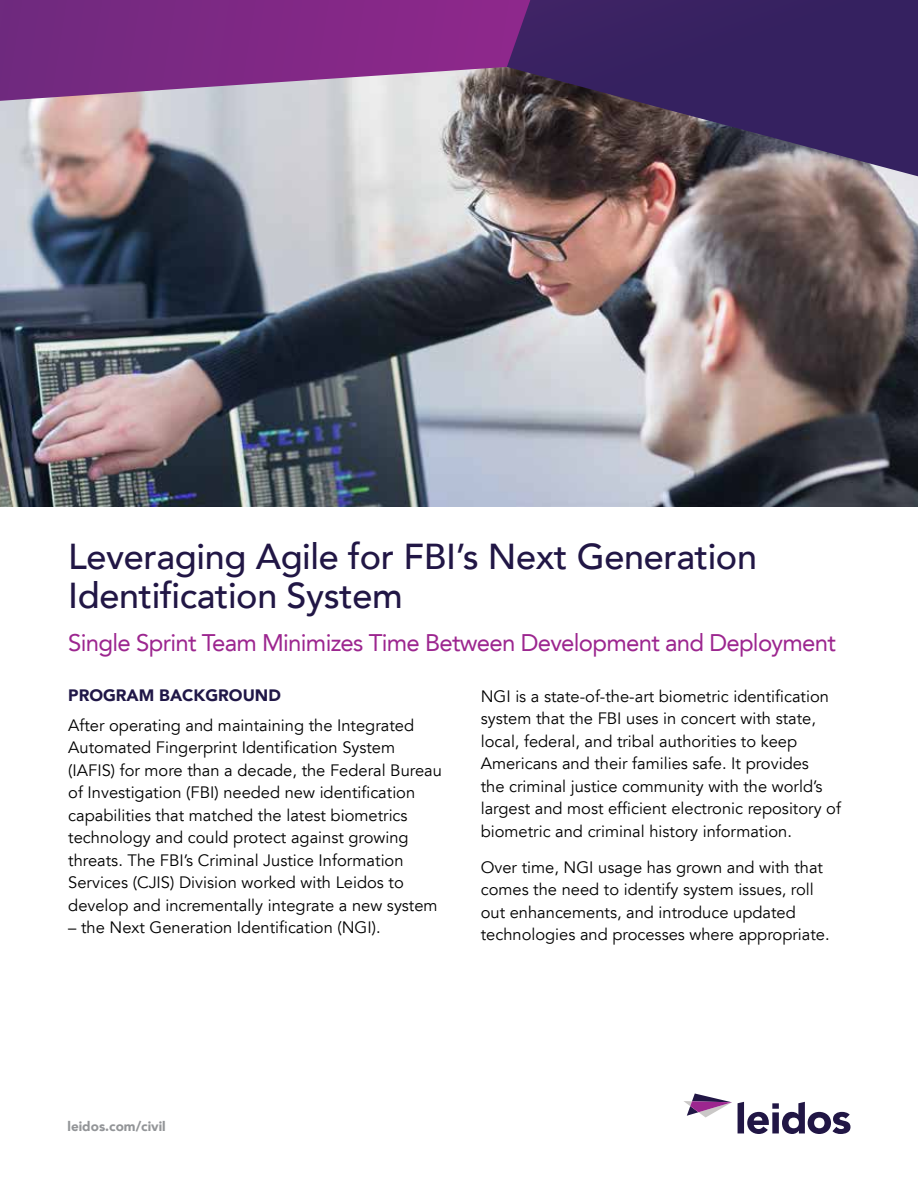
<style>
.page{position:relative;width:918px;height:1188px;background:#fff}
.page>*{position:absolute;margin:0;border:0;box-sizing:border-box;transform-origin:0 0}
.t1{font:500 36px/39px "Avenir LT";letter-spacing:-.01em;color:#211645}
.t2{font:24px "Avenir LT";letter-spacing:-.03em;color:#9c268f}
.t3{font:16.5px/22.5px "Avenir LT";color:#000}
.t4{font:900 16.5px "Avenir LT";color:#201747}
.t5{font:900 13.5px "Avenir LT";color:#939598}
</style>
<div class="page">
<img style="left:0;top:101px;width:918px;height:406px">
<svg style="left:738px;top:1102px;width:112px;height:32px"></svg>
<svg style="left:684px;top:1094px;width:48px;height:24px"></svg>
<svg style="left:506px;top:0;width:412px;height:176px;background:#402e59"></svg>
<svg style="left:0;top:0;width:530px;height:101px;background:#88428d"></svg>
<h1 class="t1" style="left:68px;top:538px;width:690px">Leveraging Agile for FBI’s Next Generation<br>Identification System</h1>
<h2 class="t2" style="left:68px;top:628px;width:769px">Single Sprint Team Minimizes Time Between Development and Deployment</h2>
<p class="t4" style="left:68px;top:686px;width:214px">PROGRAM BACKGROUND</p>
<p class="t3" style="left:68px;top:714px;width:375px">After operating and maintaining the Integrated Automated Fingerprint Identification System (IAFIS) for more than a decade, the Federal Bureau of Investigation (FBI) needed new identification capabilities that matched the latest biometrics technology and could protect against growing threats. The FBI’s Criminal Justice Information Services (CJIS) Division worked with Leidos to develop and incrementally integrate a new system</p>
<p class="t3" style="left:68px;top:917px;width:314px">– the Next Generation Identification (NGI).</p>
<p class="t3" style="left:481px;top:685px;width:362px">NGI is a state-of-the-art biometric identification system that the FBI uses in concert with state, local, federal, and tribal authorities to keep Americans and their families safe. It provides<br>the criminal justice community with the world’s largest and most efficient electronic repository of biometric and criminal history information.</p>
<p class="t3" style="left:481px;top:856px;width:350px">Over time, NGI usage has grown and with that comes the need to identify system issues, roll out enhancements, and introduce updated technologies and processes where appropriate.</p>
<p class="t5" style="left:68px;top:1119px;width:100px">leidos.com/civil</p>
</div>
